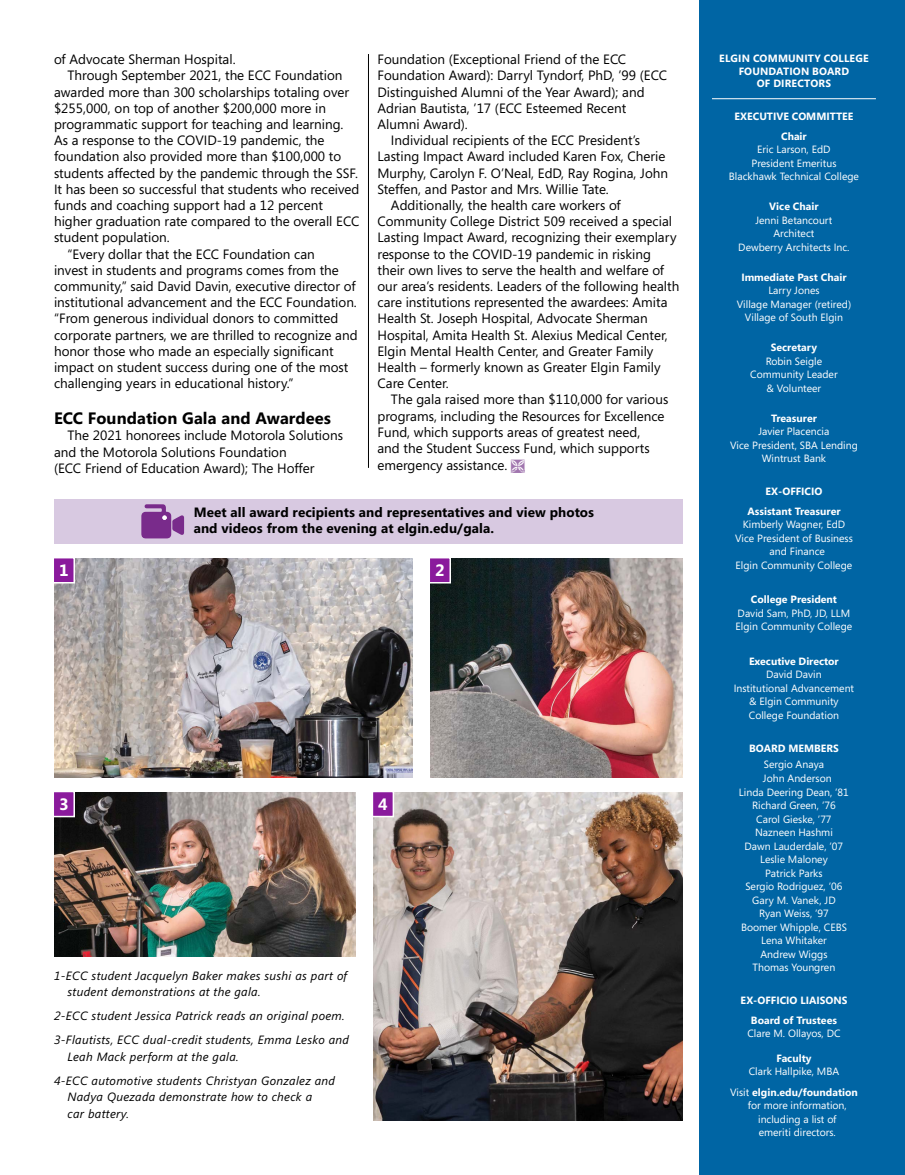
<style>
.page{position:relative;width:905px;height:1175px;background:#fff}
.page>*{position:absolute;margin:0;border:0;box-sizing:border-box;transform-origin:0 0}
.t1{font:700 16.5px "Segoe";letter-spacing:.005em;color:#000}
.t2{font:700 16.5px "Segoe";color:#fff}
.t3{font:13.5px/16.2px "Segoe";color:#000}
.t4{font:700 13.5px/16.2px "Segoe";letter-spacing:.005em;color:#000}
.t5{font:italic 12px/16.5px "Segoe";letter-spacing:.025em;color:#000}
.t6{font:10.5px/13.5px "Segoe";color:#fff;text-align:center}
.t7{font:700 10.5px/12.6px "Segoe";color:#fff;text-align:center}
.s1{font-weight:700}
.s2{font-weight:400}
</style>
<div class="page">
<hr style="left:368px;top:54px;width:1px;height:414px;background:#000">
<div style="left:699px;top:0;width:205px;height:1174px;background:#0065a4"></div>
<hr style="left:712px;top:98px;width:163px;height:1px;background:#fff">
<img style="left:54px;top:558px;width:358px;height:219px">
<img style="left:373px;top:792px;width:310px;height:328px">
<img style="left:430px;top:558px;width:253px;height:219px">
<img style="left:54px;top:792px;width:301px;height:164px">
<div style="left:54px;top:499px;width:629px;height:45px;background:#d8c9e1"></div>
<div style="left:52px;top:557px;width:23px;height:26px;background:#8a1a9c;border:2px solid #fff"></div>
<div style="left:371px;top:790px;width:23px;height:27px;background:#8a1a9c;border:2px solid #fff"></div>
<div style="left:52px;top:790px;width:23px;height:27px;background:#8a1a9c;border:2px solid #fff"></div>
<div style="left:428px;top:557px;width:23px;height:26px;background:#8a1a9c;border:2px solid #fff"></div>
<svg style="left:141px;top:504px;width:43px;height:34px"></svg>
<svg style="left:511px;top:470px;width:13px;height:2px"></svg>
<p class="t3" style="left:54px;top:51px;width:183px">of Advocate Sherman Hospital.</p>
<p class="t3" style="left:54px;top:67px;width:307px;text-indent:14px">Through September 2021, the ECC Foundation awarded more than 300 scholarships totaling over $255,000, on top of another $200,000 more in programmatic support for teaching and learning.<br>As a response to the COVID-19 pandemic, the foundation also provided more than $100,000 to students affected by the pandemic through the SSF.<br>It has been so successful that students who received funds and coaching support had a 12 percent higher graduation rate compared to the overall ECC student population.</p>
<p class="t3" style="left:54px;top:245px;width:305px;text-indent:14px">“Every dollar that the ECC Foundation can<br>invest in students and programs comes from the community,” said David Davin, executive director of institutional advancement and the ECC Foundation. “From generous individual donors to committed corporate partners, we are thrilled to recognize and honor those who made an especially significant impact on student success during one of the most challenging years in educational history.”</p>
<h3 class="t1" style="left:54px;top:407px;width:278px">ECC Foundation Gala and Awardees</h3>
<p class="t3" style="left:54px;top:427px;width:290px;text-indent:14px">The 2021 honorees include Motorola Solutions and the Motorola Solutions Foundation<br>(ECC Friend of Education Award); The Hoffer</p>
<p class="t3" style="left:377px;top:51px;width:291px">Foundation (Exceptional Friend of the ECC Foundation Award): Darryl Tyndorf, PhD, ’99 (ECC Distinguished Alumni of the Year Award); and Adrian Bautista, ’17 (ECC Esteemed Recent Alumni Award).</p>
<p class="t3" style="left:377px;top:132px;width:292px;text-indent:14px">Individual recipients of the ECC President’s Lasting Impact Award included Karen Fox, Cherie Murphy, Carolyn F. O’Neal, EdD, Ray Rogina, John Steffen, and Pastor and Mrs. Willie Tate.</p>
<p class="t3" style="left:377px;top:197px;width:303px;text-indent:14px">Additionally, the health care workers of Community College District 509 received a special Lasting Impact Award, recognizing their exemplary response to the COVID-19 pandemic in risking their own lives to serve the health and welfare of our area’s residents. Leaders of the following health care institutions represented the awardees: Amita Health St. Joseph Hospital, Advocate Sherman Hospital, Amita Health St. Alexius Medical Center, Elgin Mental Health Center, and Greater Family Health – formerly known as Greater Elgin Family Care Center.</p>
<p class="t3" style="left:377px;top:391px;width:292px;text-indent:14px">The gala raised more than $110,000 for various programs, including the Resources for Excellence Fund, which supports areas of greatest need,<br>and the Student Success Fund, which supports emergency assistance.</p>
<p class="t2" style="left:59px;top:558px;width:11px">1</p>
<p class="t4" style="left:194px;top:504px;width:402px">Meet all award recipients and representatives and view photos and videos from the evening at elgin.edu/gala.</p>
<p class="t2" style="left:435px;top:558px;width:11px">2</p>
<p class="t2" style="left:59px;top:792px;width:11px">3</p>
<p class="t2" style="left:378px;top:792px;width:11px">4</p>
<p class="t5" style="left:68px;top:967px;width:281px;text-indent:-14px">1-ECC student Jacquelyn Baker makes sushi as part of student demonstrations at the gala.</p>
<p class="t5" style="left:54px;top:1008px;width:292px">2-ECC student Jessica Patrick reads an original poem.</p>
<p class="t5" style="left:68px;top:1032px;width:283px;text-indent:-14px">3-Flautists, ECC dual-credit students, Emma Lesko and<br>Leah Mack perform at the gala.</p>
<p class="t5" style="left:68px;top:1072px;width:269px;text-indent:-14px">4-ECC automotive students Christyan Gonzalez and<br>Nadya Quezada demonstrate how to check a<br>car battery.</p>
<h3 class="t7" style="left:719px;top:51px;width:151px">ELGIN COMMUNITY COLLEGE<br>FOUNDATION BOARD<br>OF DIRECTORS</h3>
<h4 class="t7" style="left:734px;top:110px;width:120px">EXECUTIVE COMMITTEE</h4>
<p class="t6" style="left:729px;top:129px;width:132px"><span class="s1">Chair<br></span>Eric Larson, EdD<br>President Emeritus<br>Blackhawk Technical College</p>
<p class="t6" style="left:738px;top:199px;width:113px"><span class="s1">Vice Chair<br></span>Jenni Betancourt<br>Architect<br>Dewberry Architects Inc.</p>
<p class="t6" style="left:736px;top:270px;width:116px"><span class="s1">Immediate Past Chair<br></span>Larry Jones<br>Village Manager (retired)<br>Village of South Elgin</p>
<p class="t6" style="left:750px;top:340px;width:89px"><span class="s1">Secretary<br></span>Robin Seigle<br>Community Leader &amp; Volunteer</p>
<p class="t6" style="left:730px;top:411px;width:129px"><span class="s1">Treasurer<br></span>Javier Placencia<br>Vice President, SBA Lending<br>Wintrust Bank</p>
<h4 class="t7" style="left:765px;top:485px;width:58px">EX-OFFICIO</h4>
<p class="t7" style="left:747px;top:504px;width:95px">Assistant Treasurer</p>
<p class="t6" style="left:742px;top:517px;width:104px">Kimberly Wagner, EdD</p>
<p class="t6" style="left:735px;top:531px;width:119px">Vice President of Business</p>
<p class="t6" style="left:769px;top:544px;width:57px">and Finance</p>
<p class="t6" style="left:735px;top:558px;width:118px">Elgin Community College</p>
<p class="t6" style="left:735px;top:592px;width:118px"><span class="s1">College President<br></span>David Sam, PhD, JD, LLM<br>Elgin Community College</p>
<p class="t6" style="left:733px;top:654px;width:122px"><span class="s1">Executive Director<br></span>David Davin<br>Institutional Advancement &amp; Elgin Community<br>College Foundation</p>
<h4 class="t7" style="left:749px;top:741px;width:91px">BOARD MEMBERS</h4>
<p class="t6" style="left:763px;top:757px;width:62px">Sergio Anaya</p>
<p class="t6" style="left:763px;top:771px;width:70px">John Anderson</p>
<p class="t6" style="left:739px;top:784px;width:111px">Linda Deering Dean, ’81</p>
<p class="t6" style="left:752px;top:798px;width:85px">Richard Green, ’76</p>
<p class="t6" style="left:756px;top:811px;width:77px">Carol Gieske, ’77</p>
<p class="t6" style="left:755px;top:825px;width:79px">Nazneen Hashmi</p>
<p class="t6" style="left:744px;top:838px;width:100px">Dawn Lauderdale, ’07</p>
<p class="t6" style="left:760px;top:852px;width:69px">Leslie Maloney</p>
<p class="t6" style="left:765px;top:865px;width:59px">Patrick Parks</p>
<p class="t6" style="left:745px;top:879px;width:99px">Sergio Rodriguez, ’06</p>
<p class="t6" style="left:752px;top:892px;width:85px">Gary M. Vanek, JD</p>
<p class="t6" style="left:759px;top:906px;width:71px">Ryan Weiss, ’97</p>
<p class="t6" style="left:741px;top:919px;width:107px">Boomer Whipple, CEBS</p>
<p class="t6" style="left:761px;top:933px;width:67px">Lena Whitaker</p>
<p class="t6" style="left:760px;top:946px;width:68px">Andrew Wiggs</p>
<p class="t6" style="left:752px;top:960px;width:84px">Thomas Youngren</p>
<h4 class="t7" style="left:740px;top:993px;width:108px">EX-OFFICIO LIAISONS</h4>
<p class="t6" style="left:747px;top:1012px;width:95px"><span class="s1">Board of Trustees<br></span>Clare M. Ollayos, DC</p>
<p class="t6" style="left:748px;top:1051px;width:92px"><span class="s1">Faculty<br></span>Clark Hallpike, MBA</p>
<p class="t7" style="left:730px;top:1085px;width:129px"><span class="s2">Visit</span> elgin.edu/foundation</p>
<p class="t6" style="left:747px;top:1098px;width:101px">for more information,</p>
<p class="t6" style="left:758px;top:1111px;width:80px">including a list of</p>
<p class="t6" style="left:758px;top:1125px;width:79px">emeriti directors.</p>
</div>
